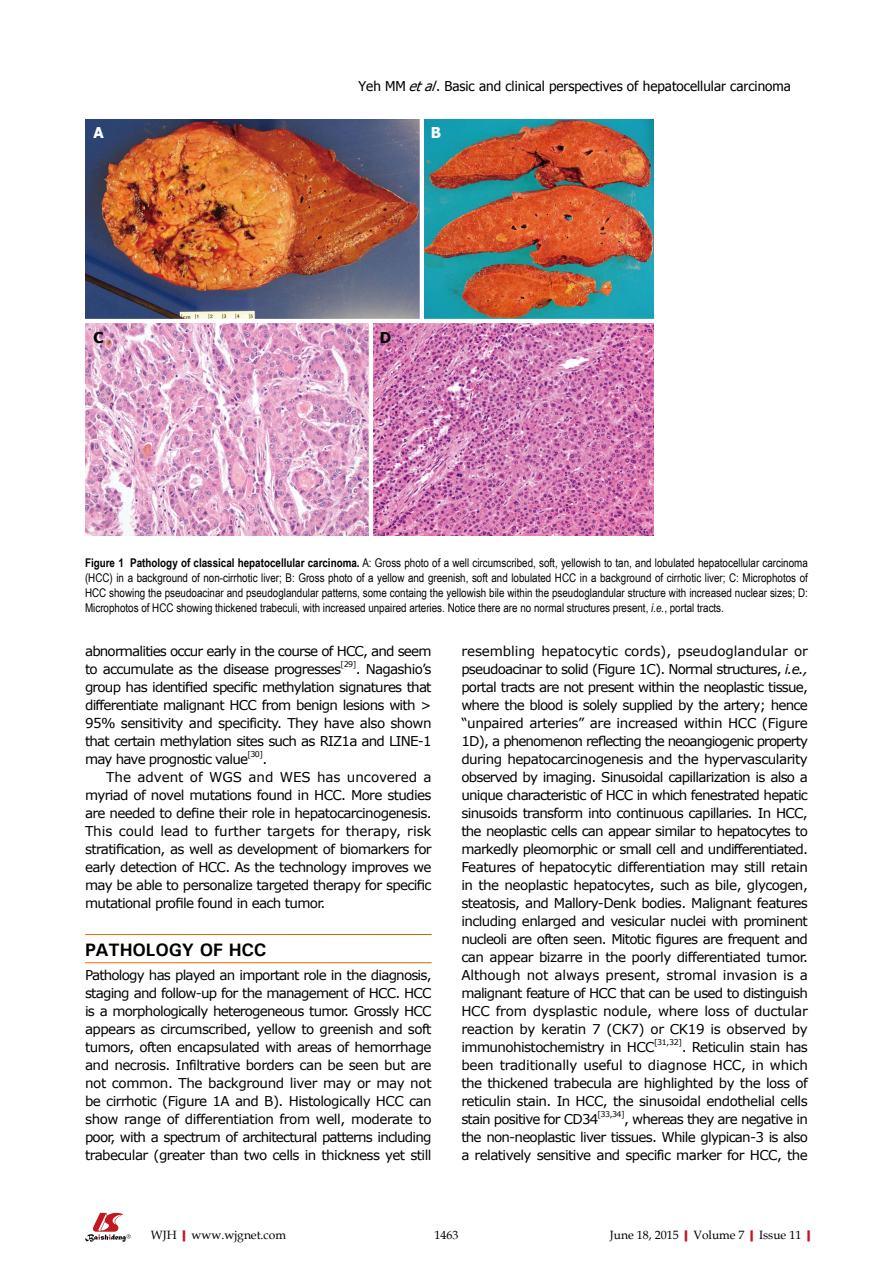
<style>
.page{position:relative;width:893px;height:1263px;background:#fff}
.page>*{position:absolute;margin:0;border:0;box-sizing:border-box;transform-origin:0 0}
.t1{font:700 18px "Univers";letter-spacing:-.01em;color:#000}
.t2{font:700 15px "Tahoma";color:#fff}
.t3{font:700 15px "Tahoma";color:#000}
.t4{font:13.5px/18px "Verdana";letter-spacing:-.05em;color:#000;text-align:justify}
.t5{font:13.5px "Tahoma";color:#000}
.t6{font:13.5px "Verdana";letter-spacing:-.005em;color:#000}
.t7{font:13.5px "Verdana";color:#000}
.t8{font:12px/15px "Arial Narrow";color:#000;text-align:justify}
.t9{font:12px "Book Antiqua";color:#000}
.t10{font:7.8px "Verdana";letter-spacing:-.055em;color:#000}
.s1{font-style:italic}
.s2{font-weight:700}
.s3{font-weight:700;color:#c01920}
</style>
<div class="page">
<svg style="left:85px;top:1213px;width:46px;height:29px"></svg>
<img style="left:85px;top:119px;width:335px;height:200px">
<img style="left:424px;top:119px;width:230px;height:200px">
<img style="left:85px;top:323px;width:284px;height:213px">
<img style="left:373px;top:323px;width:281px;height:213px">
<p class="t5" style="left:358px;top:77px;width:434px">Yeh MM <span class="s1">etal</span>. Basic and clinical perspectives of hepatocellular carcinoma</p>
<p class="t2" style="left:94px;top:122px;width:12px">A</p>
<p class="t2" style="left:431px;top:122px;width:12px">B</p>
<p class="t3" style="left:94px;top:327px;width:12px">C</p>
<p class="t3" style="left:380px;top:327px;width:13px">D</p>
<p class="t8" style="left:85px;top:555px;width:724px"><span class="s2">Figure 1 Pathology of classical hepatocellular carcinoma.</span> A: Gross photo of a well circumscribed, soft, yellowish to tan, and lobulated hepatocellular carcinoma (HCC) in a background of non-cirrhotic liver; B: Gross photo of a yellow and greenish, soft and lobulated HCC in a background of cirrhotic liver; C: Microphotos of HCC showing the pseudoacinar and pseudoglandular patterns, some containg the yellowish bile within the pseudoglandular structure with increased nuclear sizes; D:<br>Microphotos of HCC showing thickened trabeculi, with increased unpaired arteries. Notice there are no normal structures present, <span class="s1">i.e.</span>, portal tracts.</p>
<p class="t4" style="left:85px;top:642px;width:348px">abnormalities occur early in the course of HCC, and seem to accumulate as the disease progresses</p>
<p class="t10" style="left:340px;top:659px;width:17px">[29]</p>
<p class="t4" style="left:85px;top:660px;width:348px;text-indent:271px">. Nagashio’s group has identified specific methylation signatures that differentiate malignant HCC from benign lesions with &gt; 95% sensitivity and specificity. They have also shown that certain methylation sites such as RIZ1a and LINE-1 may have prognostic value</p>
<p class="t10" style="left:247px;top:749px;width:17px">[30]</p>
<p class="t4" style="left:263px;top:750px;width:6px">.</p>
<p class="t7" style="left:106px;top:768px;width:327px">The advent of WGS and WES has uncovered a</p>
<p class="t4" style="left:85px;top:786px;width:348px">myriad of novel mutations found in HCC. More studies</p>
<p class="t4" style="left:85px;top:804px;width:348px">are needed to define their role in hepatocarcinogenesis.</p>
<p class="t6" style="left:85px;top:822px;width:348px">This could lead to further targets for therapy, risk</p>
<p class="t4" style="left:85px;top:840px;width:348px">stratification, as well as development of biomarkers for</p>
<p class="t4" style="left:85px;top:858px;width:348px">early detection of HCC. As the technology improves we</p>
<p class="t4" style="left:85px;top:876px;width:348px">may be able to personalize targeted therapy for specific</p>
<p class="t4" style="left:85px;top:894px;width:242px">mutational profile found in each tumor.</p>
<p class="t1" style="left:85px;top:939px;width:183px">PATHOLOGY OF HCC</p>
<p class="t4" style="left:85px;top:966px;width:348px">Pathology has played an important role in the diagnosis, staging and follow-up for the management of HCC. HCC is a morphologically heterogeneous tumor. Grossly HCC appears as circumscribed, yellow to greenish and soft tumors, often encapsulated with areas of hemorrhage and necrosis. Infiltrative borders can be seen but are not common. The background liver may or may not be cirrhotic (Figure 1A and B). Histologically HCC can show range of differentiation from well, moderate to poor, with a spectrum of architectural patterns including trabecular (greater than two cells in thickness yet still</p>
<p class="t4" style="left:461px;top:642px;width:348px">resembling hepatocytic cords), pseudoglandular or pseudoacinar to solid (Figure 1C). Normal structures, <span class="s1">i.e., </span>portal tracts are not present within the neoplastic tissue, where the blood is solely supplied by the artery; hence “unpaired arteries” are increased within HCC (Figure 1D), a phenomenon reflecting the neoangiogenic property during hepatocarcinogenesis and the hypervascularity observed by imaging. Sinusoidal capillarization is also a unique characteristic of HCC in which fenestrated hepatic sinusoids transform into continuous capillaries. In HCC, the neoplastic cells can appear similar to hepatocytes to markedly pleomorphic or small cell and undifferentiated.<br>Features of hepatocytic differentiation may still retain in the neoplastic hepatocytes, such as bile, glycogen, steatosis, and Mallory-Denk bodies. Malignant features including enlarged and vesicular nuclei with prominent nucleoli are often seen. Mitotic figures are frequent and can appear bizarre in the poorly differentiated tumor.<br>Although not always present, stromal invasion is a malignant feature of HCC that can be used to distinguish HCC from dysplastic nodule, where loss of ductular reaction by keratin 7 (CK7) or CK19 is observed by immunohistochemistry in HCC</p>
<p class="t10" style="left:654px;top:1037px;width:29px">[31,32]</p>
<p class="t4" style="left:461px;top:1038px;width:348px;text-indent:220px">. Reticulin stain has been traditionally useful to diagnose HCC, in which the thickened trabecula are highlighted by the loss of reticulin stain. In HCC, the sinusoidal endothelial cells stain positive for CD34</p>
<p class="t10" style="left:598px;top:1109px;width:29px">[33,34]</p>
<p class="t4" style="left:461px;top:1110px;width:348px;text-indent:163px">, whereas they are negative in the non-neoplastic liver tissues. While glypican-3 is also a relatively sensitive and specific marker for HCC, the</p>
<p class="t9" style="left:151px;top:1226px;width:137px">WJH<span class="s3">|</span>www.wjgnet.com</p>
<p class="t9" style="left:434px;top:1226px;width:25px">1463</p>
<p class="t9" style="left:610px;top:1226px;width:208px">June 18, 2015<span class="s3">|</span>Volume 7<span class="s3">|</span>Issue 11<span class="s3">|</span></p>
</div>
